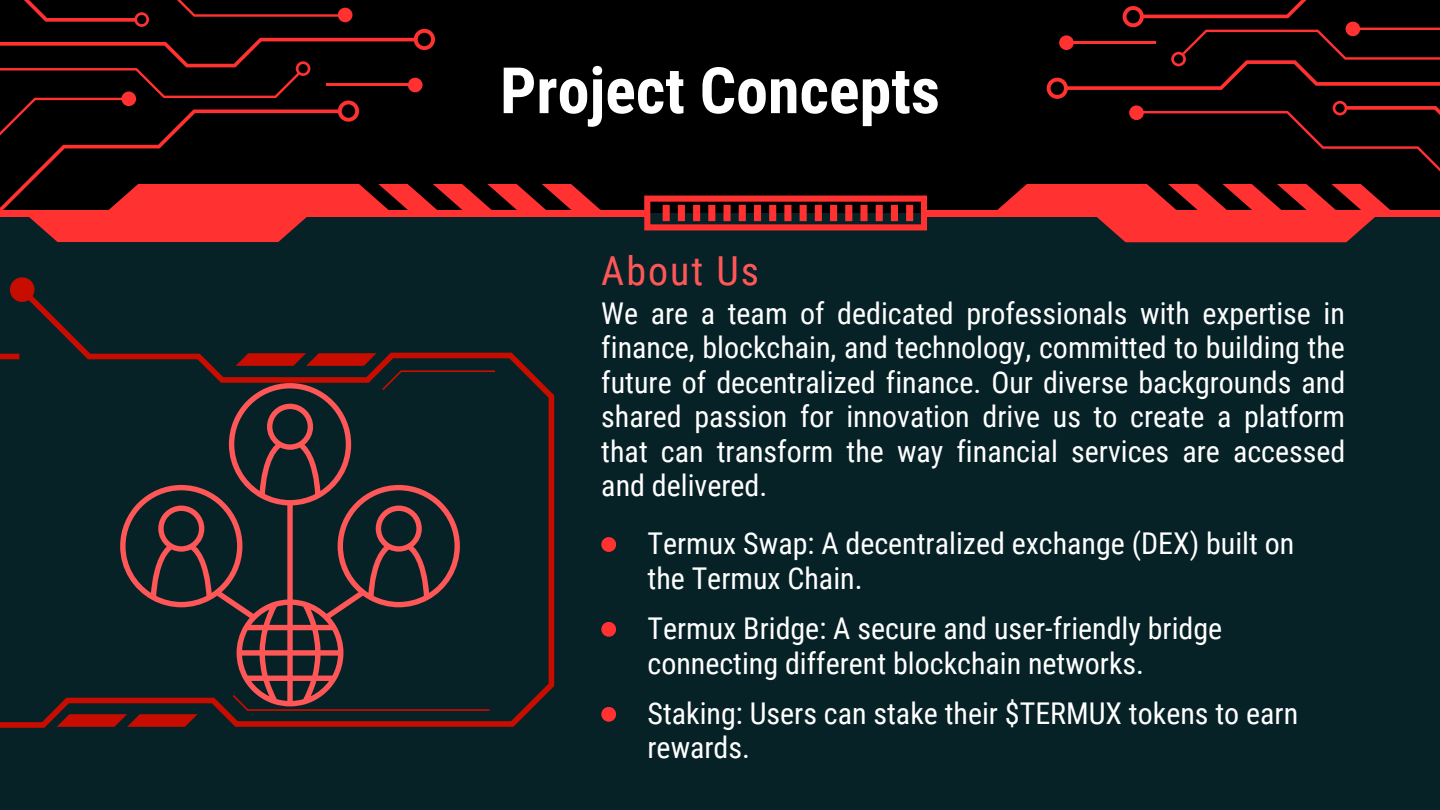
<style>
.page{position:relative;width:1440px;height:810px;background:#072227}
.page>*{position:absolute;margin:0;border:0;box-sizing:border-box;transform-origin:0 0}
.t1{font:700 64px "Roboto Condensed";color:#fff}
.t2{font:40px "Roboto Condensed";letter-spacing:.05em;color:#ff5757}
.t3{font:30px/34.5px "Roboto Condensed";color:#fff}
</style>
<div class="page">
<div style="left:0;top:0;width:1440px;height:213px;background:#000"></div>
<svg style="left:24px;top:184px;width:580px;height:58px"></svg>
<svg style="left:994px;top:184px;width:400px;height:58px"></svg>
<div style="left:924px;top:210px;width:516px;height:6px;background:#ff3131"></div>
<div style="left:0;top:210px;width:647px;height:6px;background:#ff3131"></div>
<svg style="left:644px;top:196px;width:283px;height:34px"></svg>
<svg style="left:415px;top:29px;width:20px;height:21px"></svg>
<div style="left:408px;top:78px;width:15px;height:14px;background:#ff3131;border-radius:50%"></div>
<svg style="left:0;top:0;width:415px;height:210px"></svg>
<svg style="left:1047px;top:78px;width:19px;height:21px"></svg>
<div style="left:1059px;top:35px;width:15px;height:15px;background:#ff3131;border-radius:50%"></div>
<svg style="left:1066px;top:0;width:374px;height:210px"></svg>
<svg style="left:0;top:286px;width:554px;height:442px"></svg>
<svg style="left:57px;top:714px;width:141px;height:13px"></svg>
<svg style="left:10px;top:277px;width:24px;height:25px"></svg>
<svg style="left:233px;top:695px;width:257px;height:16px"></svg>
<svg style="left:236px;top:353px;width:259px;height:37px"></svg>
<div style="left:601px;top:537px;width:15px;height:15px;background:#ff3131;border-radius:50%"></div>
<div style="left:601px;top:622px;width:15px;height:15px;background:#ff3131;border-radius:50%"></div>
<div style="left:601px;top:707px;width:15px;height:15px;background:#ff3131;border-radius:50%"></div>
<svg style="left:120px;top:383px;width:340px;height:323px"></svg>
<h1 class="t1" style="left:500px;top:54px;width:441px">Project Concepts</h1>
<h2 class="t2" style="left:601px;top:248px;width:159px">About Us</h2>
<p class="t3" style="left:601px;top:296px;width:746px;text-align:justify">We are a team of dedicated professionals with expertise in finance, blockchain, and technology, committed to building the future of decentralized finance. Our diverse backgrounds and shared passion for innovation drive us to create a platform that can transform the way financial services are accessed and delivered.</p>
<p class="t3" style="left:648px;top:527px;width:648px">Termux Swap: A decentralized exchange (DEX) built on the Termux Chain.</p>
<p class="t3" style="left:648px;top:612px;width:576px">Termux Bridge: A secure and user-friendly bridge connecting different blockchain networks.</p>
<p class="t3" style="left:648px;top:696px;width:652px">Staking: Users can stake their $TERMUX tokens to earn rewards.</p>
</div>
